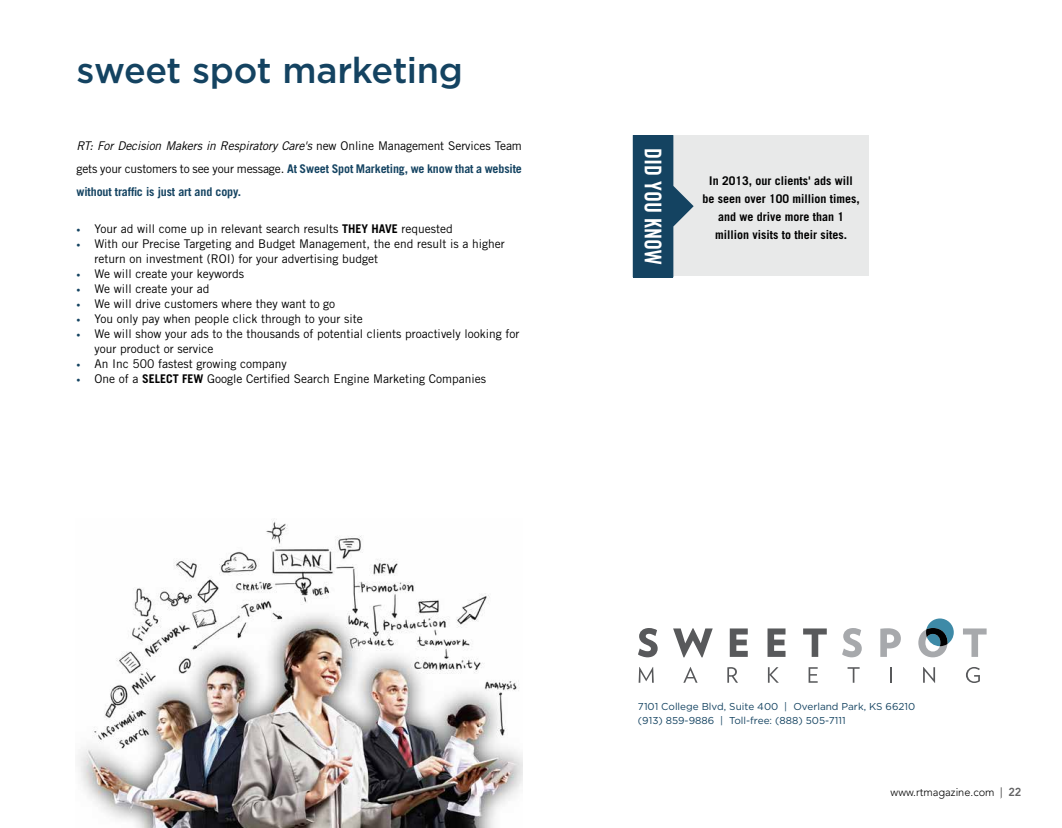
<style>
.page{position:relative;width:1062px;height:828px;background:#fff}
.page>*{position:absolute;margin:0;border:0;box-sizing:border-box;transform-origin:0 0}
.t1{font:500 36px "Gotham HTF";letter-spacing:-.01em;color:#144361}
.t2{font:23.1px "Trade Gothic LT Std Bd Cn 20";color:#fff;scale:.95 1}
.t3{font:12px/15px "Trade Gothic LT Std";color:#000}
.t4{font:700 12px/22.8px "Trade Gothic LT Std";letter-spacing:-.01em;color:#144361;text-align:justify}
.t5{font:700 12px/18px "Trade Gothic LT Std";color:#000;text-align:center}
.t6{font:300 11.6px "Avenir LT Std";color:#000;scale:.95 1}
.t7{font:10px/14px "Gotham HTF";color:#144361}
.s1{font-weight:400;font-style:italic;color:#000}
.s2{font-weight:400;color:#000}
.s3{font-weight:300;font-size:8px;color:#144361}
.s4{font-weight:700}
.s5{font-weight:800;color:#646465}
</style>
<div class="page">
<svg style="left:638px;top:628px;width:20px;height:29px"></svg>
<svg style="left:673px;top:628px;width:40px;height:29px"></svg>
<svg style="left:730px;top:628px;width:18px;height:29px"></svg>
<svg style="left:768px;top:628px;width:18px;height:29px"></svg>
<svg style="left:803px;top:628px;width:24px;height:29px"></svg>
<svg style="left:842px;top:628px;width:20px;height:29px"></svg>
<svg style="left:880px;top:628px;width:21px;height:29px"></svg>
<svg style="left:963px;top:628px;width:24px;height:29px"></svg>
<svg style="left:918px;top:618px;width:36px;height:39px"></svg>
<svg style="left:639px;top:667px;width:15px;height:16px"></svg>
<svg style="left:683px;top:667px;width:15px;height:16px"></svg>
<svg style="left:727px;top:667px;width:11px;height:16px"></svg>
<svg style="left:768px;top:667px;width:11px;height:16px"></svg>
<svg style="left:809px;top:667px;width:9px;height:16px"></svg>
<svg style="left:848px;top:667px;width:12px;height:16px"></svg>
<svg style="left:890px;top:667px;width:2px;height:16px"></svg>
<svg style="left:923px;top:667px;width:12px;height:16px"></svg>
<svg style="left:966px;top:667px;width:14px;height:16px"></svg>
<img style="left:78px;top:521px;width:444px;height:307px">
<div style="left:670px;top:136px;width:199px;height:140px;background:#e8e9e9"></div>
<svg style="left:673px;top:135px;width:21px;height:142px"></svg>
<div style="left:633px;top:135px;width:40px;height:143px;background:#144361"></div>
<h1 class="t1" style="left:76px;top:50px;width:388px">sweet spot marketing</h1>
<p class="t4" style="left:76px;top:134px;width:447px"><span class="s1">RT: For Decision Makers in Respiratory Care's</span> <span class="s2">new Online Management Services Team gets your customers to see your message.</span> At Sweet Spot Marketing, we know that a website without traffic is just art and copy.</p>
<p class="t3" style="left:76px;top:221px;width:378px"><span class="s3">•</span> Your ad will come up in relevant search results <span class="s4">THEY HAVE</span> requested</p>
<p class="t3" style="left:94px;top:236px;width:412px;text-indent:-18px"><span class="s3">•</span> With our Precise Targeting and Budget Management, the end result is a higher return on investment (ROI) for your advertising budget</p>
<p class="t3" style="left:76px;top:266px;width:169px"><span class="s3">•</span> We will create your keywords</p>
<p class="t3" style="left:76px;top:281px;width:134px"><span class="s3">•</span> We will create your ad</p>
<p class="t3" style="left:76px;top:296px;width:260px"><span class="s3">•</span> We will drive customers where they want to go</p>
<p class="t3" style="left:76px;top:311px;width:288px"><span class="s3">•</span> You only pay when people click through to your site</p>
<p class="t3" style="left:94px;top:326px;width:427px;text-indent:-18px"><span class="s3">•</span> We will show your ads to the thousands of potential clients proactively looking for your product or service</p>
<p class="t3" style="left:76px;top:356px;width:212px"><span class="s3">•</span> An Inc 500 fastest growing company</p>
<p class="t3" style="left:76px;top:371px;width:411px"><span class="s3">•</span> One of a <span class="s4">SELECT FEW</span> Google Certified Search Engine Marketing Companies</p>
<h2 class="t2" style="left:667px;top:148px;width:124px;rotate:90deg">DID YOU KNOW</h2>
<p class="t5" style="left:702px;top:171px;width:159px">In 2013, our clients' ads will be seen over 100 million times, and we drive more than 1 million visits to their sites.</p>
<p class="t7" style="left:638px;top:699px;width:279px">7101 College Blvd, Suite 400 | Overland Park, KS 66210 (913) 859-9886 | Toll-free: (888) 505-7111</p>
<p class="t6" style="left:891px;top:786px;width:139px">www.rtmagazine.com | <span class="s5">22</span></p>
</div>
